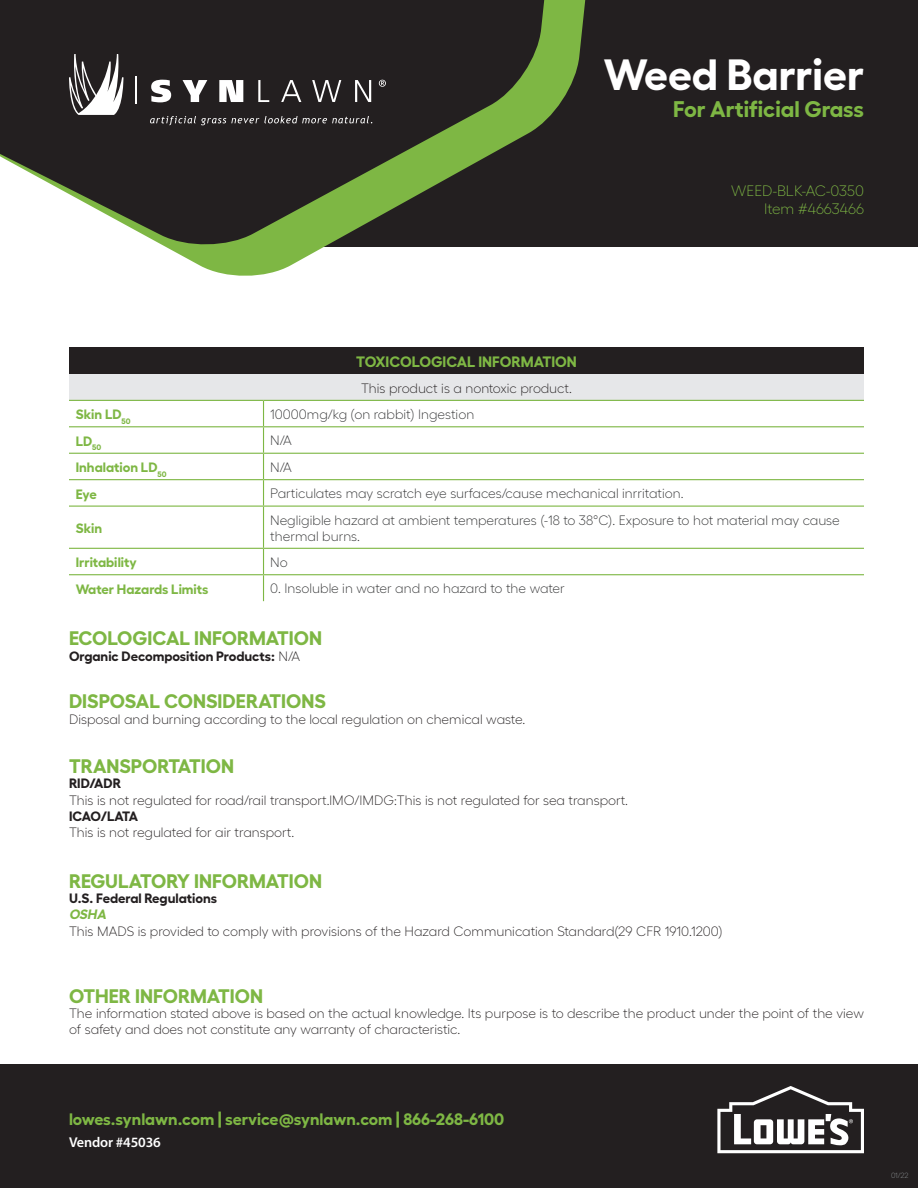
<style>
.page{position:relative;width:918px;height:1188px;background:#fff}
.page>*{position:absolute;margin:0;border:0;box-sizing:border-box;transform-origin:0 0}
.t1{font:700 43.5px "Fellix";color:#fff}
.t2{font:700 22.5px "Fellix";color:#7eb744}
.t3{font:700 19.5px "Fellix";color:#7eb744}
.t4{font:700 16.5px "Fellix";color:#7eb744}
.t5{font:300 15px "Fellix";color:#7eb744}
.t6{font:700 15px "Fellix";color:#7eb744}
.t7{font:600 14.25px "Myriad Pro";letter-spacing:-.01em;color:#fff}
.t8{font:300 13.5px/16.2px "Fellix";color:#231f20}
.t9{font:300 13.5px/16.2px "Fellix";color:#2d2e2f}
.t10{font:700 13.5px "Fellix";color:#7eb744}
.t11{font:700 13.5px "Fellix";color:#231f20}
.t12{font:700 13.5px "Fellix";letter-spacing:-.03em;color:#231f20}
.t13{font:italic 700 13.5px "Fellix";color:#7eb744}
.t14{font:300 7.5px "Fellix";color:#929799}
.s1{font-weight:300}
</style>
<div class="page">
<div style="left:167px;top:0;width:751px;height:247px;background:#231f20"></div>
<div style="left:0;top:1065px;width:918px;height:123px;background:#231f20"></div>
<svg style="left:717px;top:1086px;width:147px;height:67px"></svg>
<svg style="left:168px;top:0;width:418px;height:276px"></svg>
<svg style="left:0;top:0;width:574px;height:248px"></svg>
<svg style="left:69px;top:54px;width:54px;height:61px"></svg>
<svg style="left:151px;top:80px;width:20px;height:22px"></svg>
<svg style="left:183px;top:80px;width:24px;height:22px"></svg>
<svg style="left:219px;top:80px;width:24px;height:22px"></svg>
<svg style="left:258px;top:80px;width:11px;height:22px"></svg>
<svg style="left:281px;top:80px;width:20px;height:22px"></svg>
<svg style="left:312px;top:80px;width:29px;height:22px"></svg>
<svg style="left:355px;top:80px;width:16px;height:22px"></svg>
<svg style="left:136px;top:76px;width:1px;height:28px"></svg>
<svg style="left:379px;top:80px;width:7px;height:7px"></svg>
<svg style="left:150px;top:116px;width:222px;height:9px"></svg>
<div style="left:69px;top:347px;width:795px;height:27px;background:#231f20"></div>
<div style="left:69px;top:374px;width:795px;height:26px;background:#e6e7e9"></div>
<hr style="left:69px;top:426px;width:195px;height:1px;background:#7eb744">
<hr style="left:69px;top:453px;width:195px;height:1px;background:#7eb744">
<hr style="left:264px;top:426px;width:600px;height:1px;background:#7eb744">
<hr style="left:264px;top:453px;width:600px;height:1px;background:#7eb744">
<svg style="left:263px;top:401px;width:1px;height:105px"></svg>
<hr style="left:263px;top:507px;width:1px;height:41px;background:#7eb744">
<hr style="left:69px;top:479px;width:195px;height:1px;background:#7eb744">
<hr style="left:69px;top:506px;width:195px;height:1px;background:#7eb744">
<hr style="left:69px;top:548px;width:195px;height:1px;background:#7eb744">
<hr style="left:69px;top:574px;width:195px;height:1px;background:#7eb744">
<hr style="left:264px;top:479px;width:600px;height:1px;background:#7eb744">
<hr style="left:264px;top:506px;width:600px;height:1px;background:#7eb744">
<hr style="left:264px;top:548px;width:600px;height:1px;background:#7eb744">
<hr style="left:264px;top:574px;width:600px;height:1px;background:#7eb744">
<svg style="left:263px;top:549px;width:1px;height:52px"></svg>
<hr style="left:69px;top:400px;width:195px;height:1px;background:#7eb744">
<hr style="left:264px;top:400px;width:600px;height:1px;background:#7eb744">
<p class="t1" style="left:604px;top:40px;width:262px">Weed Barrier</p>
<p class="t2" style="left:673px;top:91px;width:192px">For Artificial Grass</p>
<p class="t5" style="left:731px;top:179px;width:134px">WEED-BLK-AC-0350</p>
<p class="t5" style="left:764px;top:197px;width:101px">Item #4663466</p>
<p class="t6" style="left:356px;top:349px;width:222px">TOXICOLOGICAL INFORMATION</p>
<p class="t8" style="left:361px;top:379px;width:212px">This product is a nontoxic product.</p>
<p class="t10" style="left:76px;top:404px;width:57px">Skin LD<sub>50</sub></p>
<p class="t9" style="left:270px;top:405px;width:206px">10000mg/kg (on rabbit) Ingestion</p>
<p class="t10" style="left:76px;top:430px;width:27px">LD<sub>50</sub></p>
<p class="t9" style="left:270px;top:431px;width:23px">N/A</p>
<p class="t10" style="left:76px;top:456px;width:92px">Inhalation LD<sub>50</sub></p>
<p class="t9" style="left:270px;top:458px;width:23px">N/A</p>
<p class="t10" style="left:76px;top:483px;width:23px">Eye</p>
<p class="t9" style="left:270px;top:484px;width:415px">Particulates may scratch eye surfaces/cause mechanical inrritation.</p>
<p class="t10" style="left:76px;top:517px;width:28px">Skin</p>
<p class="t9" style="left:270px;top:510px;width:571px">Negligible hazard at ambient temperatures (-18 to 38°C). Exposure to hot material may cause thermal burns.</p>
<p class="t10" style="left:76px;top:552px;width:63px">Irritability</p>
<p class="t9" style="left:270px;top:553px;width:19px">No</p>
<p class="t10" style="left:76px;top:578px;width:134px">Water Hazards Limits</p>
<p class="t9" style="left:270px;top:579px;width:296px">0. Insoluble in water and no hazard to the water</p>
<p class="t3" style="left:69px;top:623px;width:255px">ECOLOGICAL INFORMATION</p>
<p class="t11" style="left:69px;top:645px;width:233px">Organic Decomposition Products: <span class="s1">N/A</span></p>
<p class="t3" style="left:69px;top:686px;width:259px">DISPOSAL CONSIDERATIONS</p>
<p class="t8" style="left:69px;top:709px;width:458px">Disposal and burning according to the local regulation on chemical waste.</p>
<p class="t3" style="left:69px;top:750px;width:167px">TRANSPORTATION</p>
<p class="t11" style="left:69px;top:773px;width:54px">RID/ADR</p>
<p class="t8" style="left:69px;top:790px;width:561px">This is not regulated for road/rail transport.lMO/IMDG:This is not regulated for sea transport.</p>
<p class="t12" style="left:69px;top:805px;width:71px">ICAO/LATA</p>
<p class="t8" style="left:69px;top:823px;width:227px">This is not regulated for air transport.</p>
<p class="t3" style="left:69px;top:865px;width:255px">REGULATORY INFORMATION</p>
<p class="t11" style="left:69px;top:888px;width:150px">U.S. Federal Regulations</p>
<p class="t13" style="left:69px;top:904px;width:42px">OSHA</p>
<p class="t8" style="left:69px;top:922px;width:655px">This MADS is provided to comply with provisions of the Hazard Communication Standard(29 CFR 1910.1200)</p>
<p class="t3" style="left:69px;top:980px;width:196px">OTHER INFORMATION</p>
<p class="t8" style="left:69px;top:1004px;width:796px">The information stated above is based on the actual knowledge. Its purpose is to describe the product under the point of the view of safety and does not constitute any warranty of characteristic.</p>
<p class="t4" style="left:69px;top:1106px;width:437px">lowes.synlawn.com | service@synlawn.com | 866-268-6100</p>
<p class="t7" style="left:69px;top:1135px;width:93px">Vendor #45036</p>
<p class="t14" style="left:891px;top:1170px;width:19px">01/22</p>
</div>
